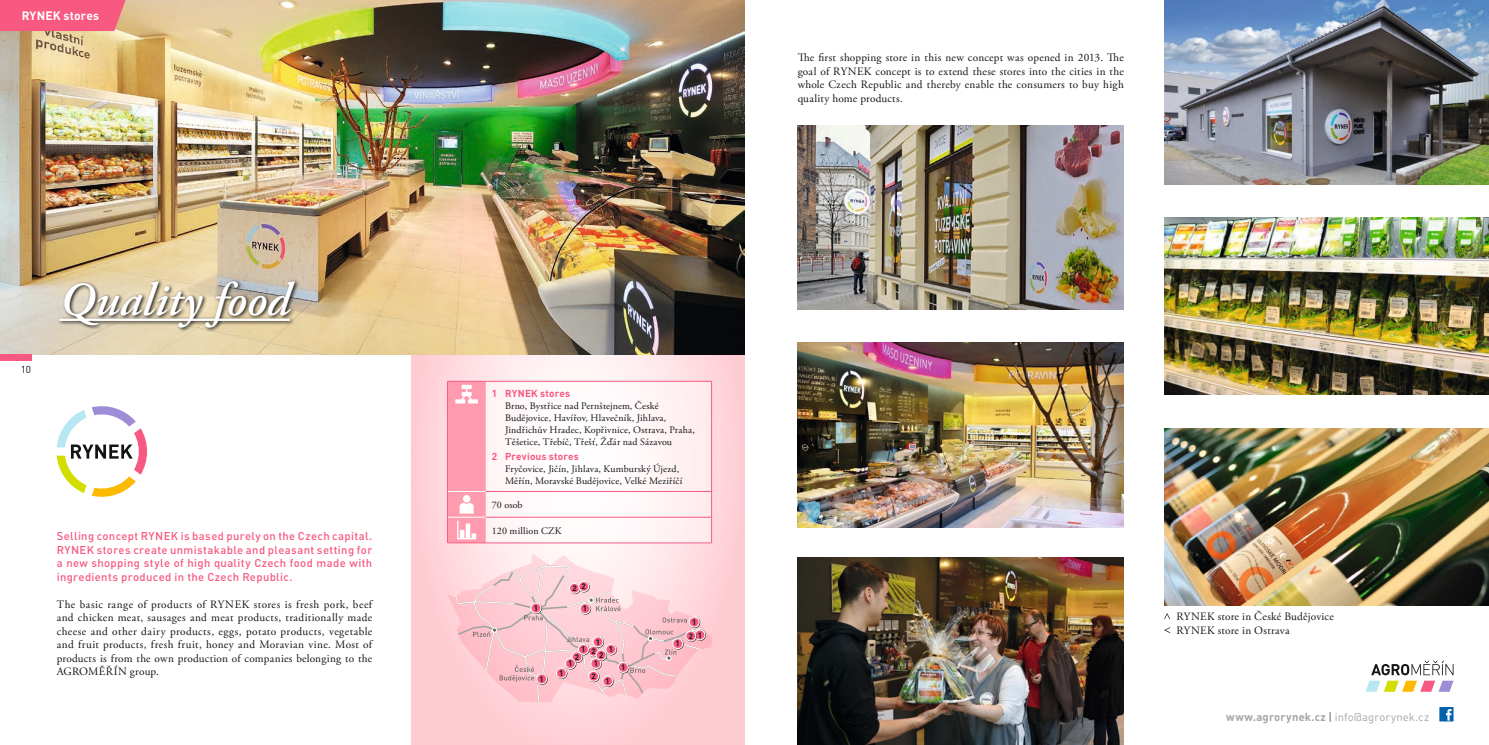
<style>
.page{position:relative;width:1489px;height:745px;background:#fff}
.page>*{position:absolute;margin:0;border:0;box-sizing:border-box;transform-origin:0 0}
.t1{font:italic 600 47px "Adobe Garamond Pro";color:#fff}
.t2{font:700 12px "DINCE";letter-spacing:.01em;color:#fff}
.t3{font:11.25px/13.5px "Adobe Garamond Pro";letter-spacing:.02em;color:#131413;text-align:justify}
.t4{font:500 11.25px/13.5px "DINCE";letter-spacing:.035em;color:#f75981;text-align:justify}
.t5{font:11.25px "DIN Pro";letter-spacing:.01em;color:#a4a5a5}
.t6{font:10px/12px "Adobe Garamond Pro";letter-spacing:.015em;color:#131413}
.t7{font:700 10px "DINCE";letter-spacing:.015em;color:#f75981}
.t8{font:10px "DINCE";color:#131413}
.t9{font:700 7.88px "DINCE";color:#131413}
.s1{font-weight:700}
.s2{font-family:"DINCE";font-weight:300;color:#131413}
</style>
<div class="page">
<img style="left:1164px;top:0;width:324px;height:184px">
<svg style="left:411px;top:354px;width:333px;height:390px;background:#fed3d9"></svg>
<img style="left:0;top:0;width:744px;height:354px">
<svg style="left:1366px;top:680px;width:87px;height:11px"></svg>
<svg style="left:1371px;top:660px;width:82px;height:14px"></svg>
<div style="left:0;top:0;width:126px;height:31px;background:#f75981"></div>
<div style="left:0;top:354px;width:31px;height:7px;background:#f75981"></div>
<svg style="left:1164px;top:613px;width:6px;height:5px"></svg>
<svg style="left:1164px;top:627px;width:6px;height:5px"></svg>
<svg style="left:447px;top:553px;width:264px;height:150px;background:#f9cfd5"></svg>
<div style="left:590px;top:658px;width:11px;height:11px;background:#f1e5e8;border-radius:50%"></div>
<svg style="left:591px;top:658px;width:9px;height:10px"></svg>
<div style="left:590px;top:657px;width:11px;height:11px;border:1px solid #fff;border-radius:50%"></div>
<div style="left:602px;top:675px;width:10px;height:10px;background:#f75981;border-radius:50%"></div>
<div style="left:602px;top:675px;width:11px;height:11px;border:1px solid #fff;border-radius:50%"></div>
<svg style="left:689px;top:616px;width:10px;height:10px"></svg>
<div style="left:688px;top:616px;width:11px;height:11px;border:1px solid #fff;border-radius:50%"></div>
<svg style="left:695px;top:629px;width:10px;height:10px"></svg>
<div style="left:694px;top:629px;width:11px;height:11px;border:1px solid #fff;border-radius:50%"></div>
<div style="left:672px;top:638px;width:11px;height:11px;background:#f6e9ec;border-radius:50%"></div>
<svg style="left:672px;top:638px;width:10px;height:10px"></svg>
<div style="left:672px;top:637px;width:11px;height:11px;border:1px solid #fff;border-radius:50%"></div>
<svg style="left:605px;top:643px;width:12px;height:12px"></svg>
<svg style="left:606px;top:644px;width:10px;height:10px"></svg>
<div style="left:605px;top:643px;width:11px;height:11px;border:1px solid #fff;border-radius:50%"></div>
<svg style="left:618px;top:661px;width:11px;height:12px"></svg>
<svg style="left:618px;top:662px;width:10px;height:10px"></svg>
<div style="left:617px;top:661px;width:11px;height:11px;border:1px solid #fff;border-radius:50%"></div>
<svg style="left:580px;top:603px;width:11px;height:11px"></svg>
<svg style="left:580px;top:603px;width:10px;height:10px"></svg>
<div style="left:579px;top:602px;width:11px;height:11px;border:1px solid #fff;border-radius:50%"></div>
<div style="left:536px;top:673px;width:10px;height:10px;background:#f75981;border-radius:50%"></div>
<div style="left:536px;top:673px;width:11px;height:11px;border:1px solid #fff;border-radius:50%"></div>
<svg style="left:588px;top:645px;width:10px;height:10px"></svg>
<div style="left:588px;top:645px;width:11px;height:11px;border:1px solid #fff;border-radius:50%"></div>
<div style="left:572px;top:651px;width:11px;height:11px;background:#f3eff0;border-radius:50%"></div>
<div style="left:572px;top:651px;width:10px;height:10px;background:#f75981;border-radius:50%"></div>
<div style="left:571px;top:651px;width:11px;height:11px;border:1px solid #fff;border-radius:50%"></div>
<div style="left:596px;top:649px;width:10px;height:10px;background:#f75981;border-radius:50%"></div>
<div style="left:595px;top:649px;width:11px;height:11px;border:1px solid #fff;border-radius:50%"></div>
<svg style="left:593px;top:636px;width:10px;height:10px"></svg>
<div style="left:592px;top:635px;width:11px;height:12px;border:1px solid #fff;border-radius:50%"></div>
<div style="left:531px;top:602px;width:10px;height:10px;background:#f75981;border-radius:50%"></div>
<div style="left:530px;top:602px;width:11px;height:11px;border:1px solid #fff;border-radius:50%"></div>
<div style="left:685px;top:630px;width:10px;height:10px;background:#f75981;border-radius:50%"></div>
<div style="left:685px;top:630px;width:11px;height:11px;border:1px solid #fff;border-radius:50%"></div>
<div style="left:569px;top:582px;width:11px;height:12px;background:#e9e4e5;border-radius:50%"></div>
<div style="left:569px;top:583px;width:10px;height:10px;background:#f75981;border-radius:50%"></div>
<div style="left:569px;top:582px;width:11px;height:11px;border:1px solid #fff;border-radius:50%"></div>
<svg style="left:578px;top:581px;width:10px;height:10px"></svg>
<div style="left:578px;top:580px;width:11px;height:11px;border:1px solid #fff;border-radius:50%"></div>
<div style="left:588px;top:670px;width:10px;height:10px;background:#f75981;border-radius:50%"></div>
<div style="left:588px;top:670px;width:11px;height:11px;border:1px solid #fff;border-radius:50%"></div>
<svg style="left:578px;top:644px;width:10px;height:10px"></svg>
<div style="left:578px;top:643px;width:11px;height:11px;border:1px solid #fff;border-radius:50%"></div>
<div style="left:565px;top:658px;width:11px;height:11px;background:#f6f3f4;border-radius:50%"></div>
<svg style="left:565px;top:658px;width:10px;height:10px"></svg>
<div style="left:565px;top:657px;width:11px;height:11px;border:1px solid #fff;border-radius:50%"></div>
<div style="left:556px;top:667px;width:10px;height:10px;background:#f75981;border-radius:50%"></div>
<div style="left:556px;top:667px;width:11px;height:11px;border:1px solid #fff;border-radius:50%"></div>
<svg style="left:57px;top:279px;width:243px;height:53px;background:#b1a68e"></svg>
<hr style="left:59px;top:318px;width:231px;height:3px;background:#fff">
<svg style="left:57px;top:406px;width:90px;height:91px"></svg>
<div style="left:447px;top:381px;width:264px;height:161px;background:#fff8f9"></div>
<hr style="left:486px;top:381px;width:225px;height:1px;background:#f75981">
<hr style="left:711px;top:381px;width:1px;height:110px;background:#f75981">
<hr style="left:486px;top:491px;width:225px;height:1px;background:#f75981">
<hr style="left:447px;top:542px;width:39px;height:1px;background:#f75981">
<hr style="left:486px;top:516px;width:225px;height:1px;background:#f75981">
<svg style="left:711px;top:491px;width:1px;height:51px"></svg>
<hr style="left:486px;top:542px;width:225px;height:1px;background:#f75981">
<svg style="left:447px;top:381px;width:39px;height:161px;background:#fea3b4"></svg>
<img style="left:797px;top:125px;width:326px;height:184px">
<img style="left:797px;top:343px;width:326px;height:184px">
<img style="left:797px;top:557px;width:326px;height:187px">
<img style="left:1164px;top:217px;width:324px;height:177px">
<img style="left:1164px;top:428px;width:324px;height:177px">
<svg style="left:1439px;top:707px;width:14px;height:14px"></svg>
<p class="t2" style="left:22px;top:8px;width:79px">RYNEK stores</p>
<p class="t8" style="left:21px;top:363px;width:12px">10</p>
<h1 class="t1" style="left:59px;top:273px;width:232px">Quality food</h1>
<p class="t3" style="left:797px;top:51px;width:328px">The first shopping store in this new concept was opened in 2013. The goal of RYNEK concept is to extend these stores into the cities in the whole Czech Republic and thereby enable the consumers to buy high quality home products.</p>
<p class="t7" style="left:492px;top:386px;width:80px">1 RYNEK stores</p>
<p class="t6" style="left:505px;top:399px;width:191px">Brno, Bystřice nad Pernštejnem, České Budějovice, Havířov, Hlavečník, Jihlava, Jindřichův Hradec, Kopřivnice, Ostrava, Praha, Těšetice, Třebíč, Třešť, Žďár nad Sázavou</p>
<p class="t7" style="left:492px;top:450px;width:88px">2 Previous stores</p>
<p class="t6" style="left:505px;top:463px;width:179px">Fryčovice, Jičín, Jihlava, Kumburský Újezd,<br>Měřín, Moravské Budějovice, Velké Meziříčí</p>
<p class="t6" style="left:492px;top:499px;width:32px">70 osob</p>
<p class="t6" style="left:492px;top:524px;width:71px">120 million CZK</p>
<p class="t4" style="left:57px;top:528px;width:317px">Selling concept RYNEK is based purely on the Czech capital.<br>RYNEK stores create unmistakable and pleasant setting for a new shopping style of high quality Czech food made with ingredients produced in the Czech Republic.</p>
<p class="t3" style="left:57px;top:597px;width:317px">The basic range of products of RYNEK stores is fresh pork, beef and chicken meat, sausages and meat products, traditionally made cheese and other dairy products, eggs, potato products, vegetable and fruit products, fresh fruit, honey and Moravian vine. Most of products is from the own production of companies belonging to the AGROMĚŘÍN group.</p>
<p class="t3" style="left:1176px;top:609px;width:159px;line-height:14px">RYNEK store in České Budějovice<br>RYNEK store in Ostrava</p>
<p class="t9" style="left:572px;top:581px;width:15px">2 2</p>
<p class="t9" style="left:534px;top:602px;width:6px">1</p>
<p class="t9" style="left:583px;top:603px;width:6px">1</p>
<p class="t9" style="left:692px;top:616px;width:6px">1</p>
<p class="t9" style="left:697px;top:629px;width:6px">1</p>
<p class="t9" style="left:688px;top:630px;width:6px">2</p>
<p class="t9" style="left:596px;top:636px;width:6px">1</p>
<p class="t9" style="left:675px;top:638px;width:6px">1</p>
<p class="t9" style="left:581px;top:643px;width:6px">1</p>
<p class="t9" style="left:608px;top:643px;width:6px">1</p>
<p class="t9" style="left:591px;top:645px;width:6px">2</p>
<p class="t9" style="left:575px;top:651px;width:6px">2</p>
<p class="t9" style="left:599px;top:649px;width:6px">2</p>
<p class="t9" style="left:568px;top:658px;width:6px">1</p>
<p class="t9" style="left:593px;top:658px;width:6px">1</p>
<p class="t9" style="left:621px;top:661px;width:6px">1</p>
<p class="t9" style="left:559px;top:667px;width:6px">1</p>
<p class="t9" style="left:591px;top:670px;width:6px">2</p>
<p class="t9" style="left:539px;top:673px;width:6px">1</p>
<p class="t9" style="left:605px;top:675px;width:6px">1</p>
<p class="t5" style="left:1225px;top:708px;width:205px"><span class="s1">www.agrorynek.cz</span> <span class="s2">|</span> info@agrorynek.cz</p>
</div>
